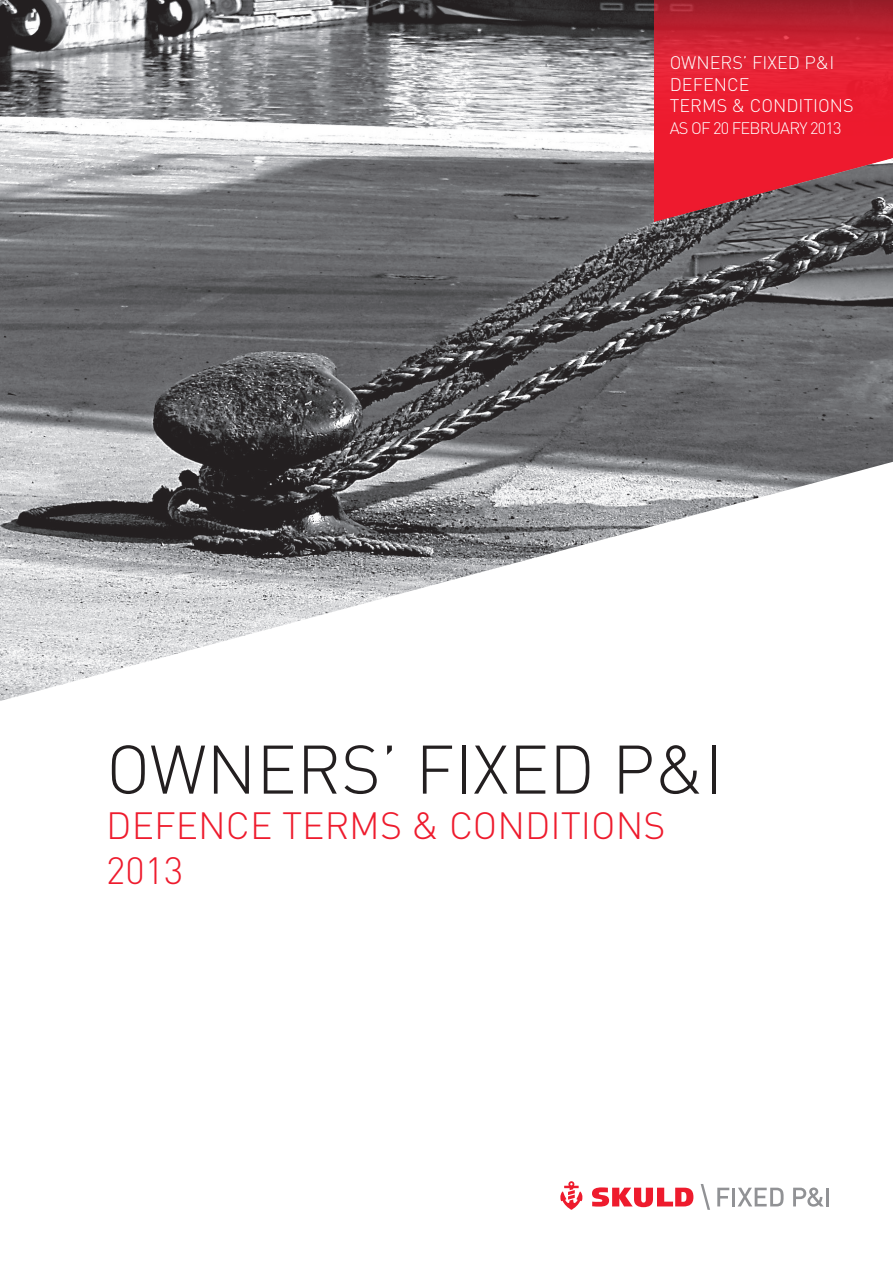
<style>
.page{position:relative;width:893px;height:1263px;background:#fff}
.page>*{position:absolute;margin:0;border:0;box-sizing:border-box;transform-origin:0 0}
.t1{font:300 67.5px "DINOT";color:#231f20}
.t2{font:300 37.5px "DINOT";color:#ee1b2d}
.t3{font:300 18px "DINOT";color:#fff}
.t4{font:300 16.5px "DINOT";letter-spacing:-.05em;color:#fff}
</style>
<div class="page">
<svg style="left:592px;top:1187px;width:101px;height:20px"></svg>
<svg style="left:560px;top:1181px;width:23px;height:29px"></svg>
<svg style="left:701px;top:1184px;width:9px;height:26px"></svg>
<svg style="left:717px;top:1188px;width:12px;height:18px"></svg>
<hr style="left:732px;top:1188px;width:3px;height:18px;background:#919295">
<svg style="left:738px;top:1188px;width:46px;height:18px"></svg>
<svg style="left:793px;top:1187px;width:30px;height:19px"></svg>
<hr style="left:826px;top:1188px;width:3px;height:18px;background:#919295">
<img style="left:0;top:0;width:893px;height:462px">
<img style="left:655px;top:0;width:238px;height:357px">
<svg style="left:0;top:462px;width:892px;height:239px"></svg>
<p class="t3" style="left:670px;top:51px;width:166px">OWNERS’ FIXED P&amp;I</p>
<p class="t3" style="left:670px;top:73px;width:81px">DEFENCE</p>
<p class="t3" style="left:670px;top:95px;width:186px">TERMS &amp; CONDITIONS</p>
<p class="t4" style="left:670px;top:118px;width:173px">AS OF 20 FEBRUARY 2013</p>
<p class="t1" style="left:106px;top:728px;width:619px">OWNERS’ FIXED P&amp;I</p>
<p class="t2" style="left:106px;top:802px;width:561px">DEFENCE TERMS &amp; CONDITIONS</p>
<p class="t2" style="left:106px;top:847px;width:79px">2013</p>
</div>
